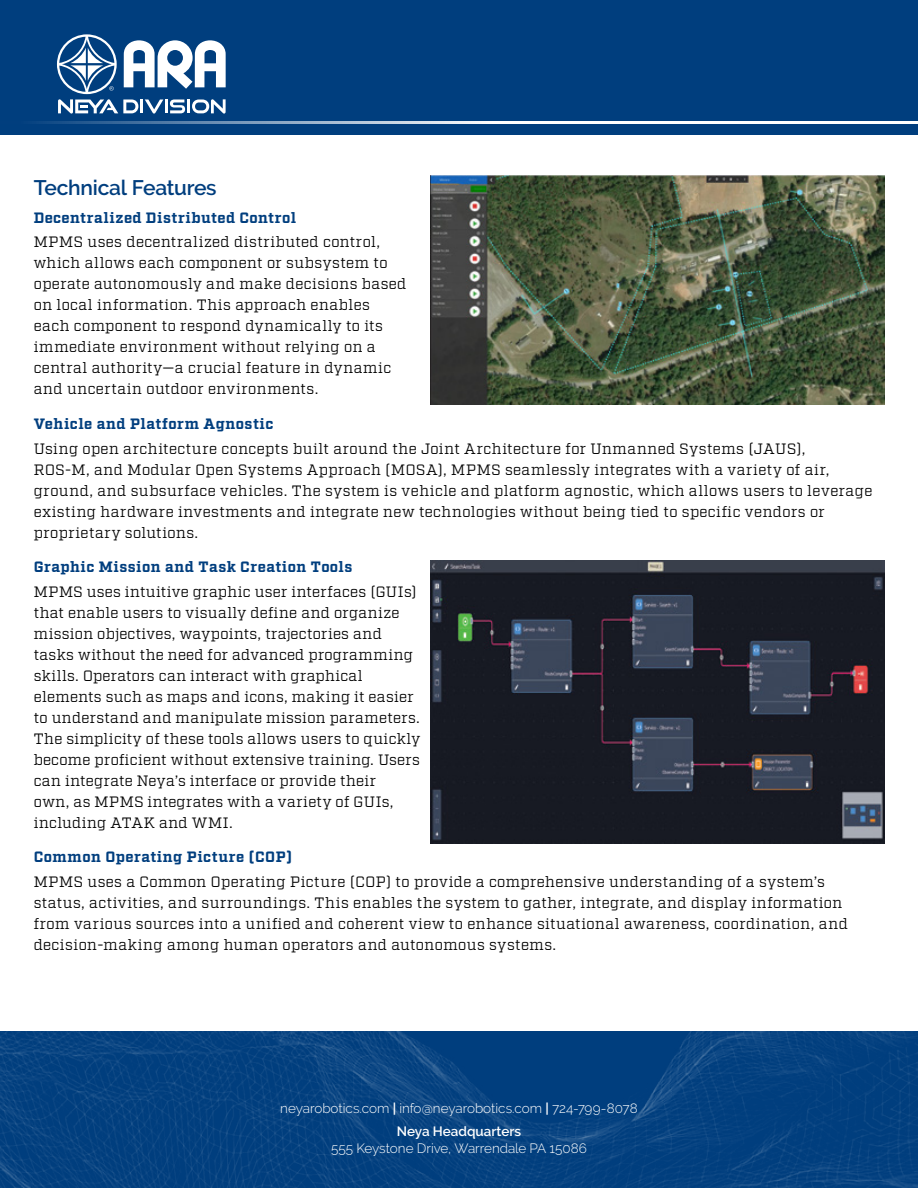
<style>
.page{position:relative;width:918px;height:1188px;background:#fff}
.page>*{position:absolute;margin:0;border:0;box-sizing:border-box;transform-origin:0 0}
.t1{font:600 21px "Raleway";letter-spacing:-.015em;color:#003e7e}
.t2{font:15px/21px "Factoria";letter-spacing:.03em;color:#000}
.t3{font:700 15px "Factoria";letter-spacing:.03em;color:#003e7e}
.t4{font:300 13.5px/23.2px "Raleway";color:#fff;text-align:center}
.s1{font-weight:600}
</style>
<div class="page">
<img style="left:431px;top:176px;width:453px;height:229px">
<img style="left:431px;top:561px;width:453px;height:283px">
<img style="left:0;top:1031px;width:918px;height:157px">
<div style="left:0;top:0;width:918px;height:135px;background:#003e7e"></div>
<hr style="left:0;top:122px;width:918px;height:2px;background:#fff">
<svg style="left:57px;top:34px;width:169px;height:80px"></svg>
<h1 class="t1" style="left:34px;top:176px;width:184px">Technical Features</h1>
<p class="t3" style="left:34px;top:209px;width:264px">Decentralized Distributed Control</p>
<p class="t2" style="left:34px;top:232px;width:374px">MPMS uses decentralized distributed control, which allows each component or subsystem to operate autonomously and make decisions based on local information. This approach enables each component to respond dynamically to its immediate environment without relying on a central authority—a crucial feature in dynamic and uncertain outdoor environments.</p>
<p class="t3" style="left:34px;top:415px;width:241px">Vehicle and Platform Agnostic</p>
<p class="t2" style="left:34px;top:438px;width:840px">Using open architecture concepts built around the Joint Architecture for Unmanned Systems (JAUS),<br>ROS-M, and Modular Open Systems Approach (MOSA), MPMS seamlessly integrates with a variety of air, ground, and subsurface vehicles. The system is vehicle and platform agnostic, which allows users to leverage existing hardware investments and integrate new technologies without being tied to specific vendors or proprietary solutions.</p>
<p class="t3" style="left:34px;top:558px;width:320px">Graphic Mission and Task Creation Tools</p>
<p class="t2" style="left:34px;top:581px;width:388px">MPMS uses intuitive graphic user interfaces (GUIs) that enable users to visually define and organize mission objectives, waypoints, trajectories and tasks without the need for advanced programming skills. Operators can interact with graphical elements such as maps and icons, making it easier to understand and manipulate mission parameters.<br>The simplicity of these tools allows users to quickly become proficient without extensive training. Users can integrate Neya’s interface or provide their<br>own, as MPMS integrates with a variety of GUIs, including ATAK and WMI.</p>
<p class="t3" style="left:34px;top:848px;width:260px">Common Operating Picture (COP)</p>
<p class="t2" style="left:34px;top:871px;width:816px">MPMS uses a Common Operating Picture (COP) to provide a comprehensive understanding of a system’s status, activities, and surroundings. This enables the system to gather, integrate, and display information from various sources into a unified and coherent view to enhance situational awareness, coordination, and decision-making among human operators and autonomous systems.</p>
<p class="t4" style="left:280px;top:1097px;width:359px">neyarobotics.com <span class="s1">|</span> info@neyarobotics.com <span class="s1">|</span> 724-799-8078<br><span class="s1">Neya Headquarters</span></p>
<p class="t4" style="left:331px;top:1137px;width:257px">555 Keystone Drive, Warrendale PA 15086</p>
</div>
